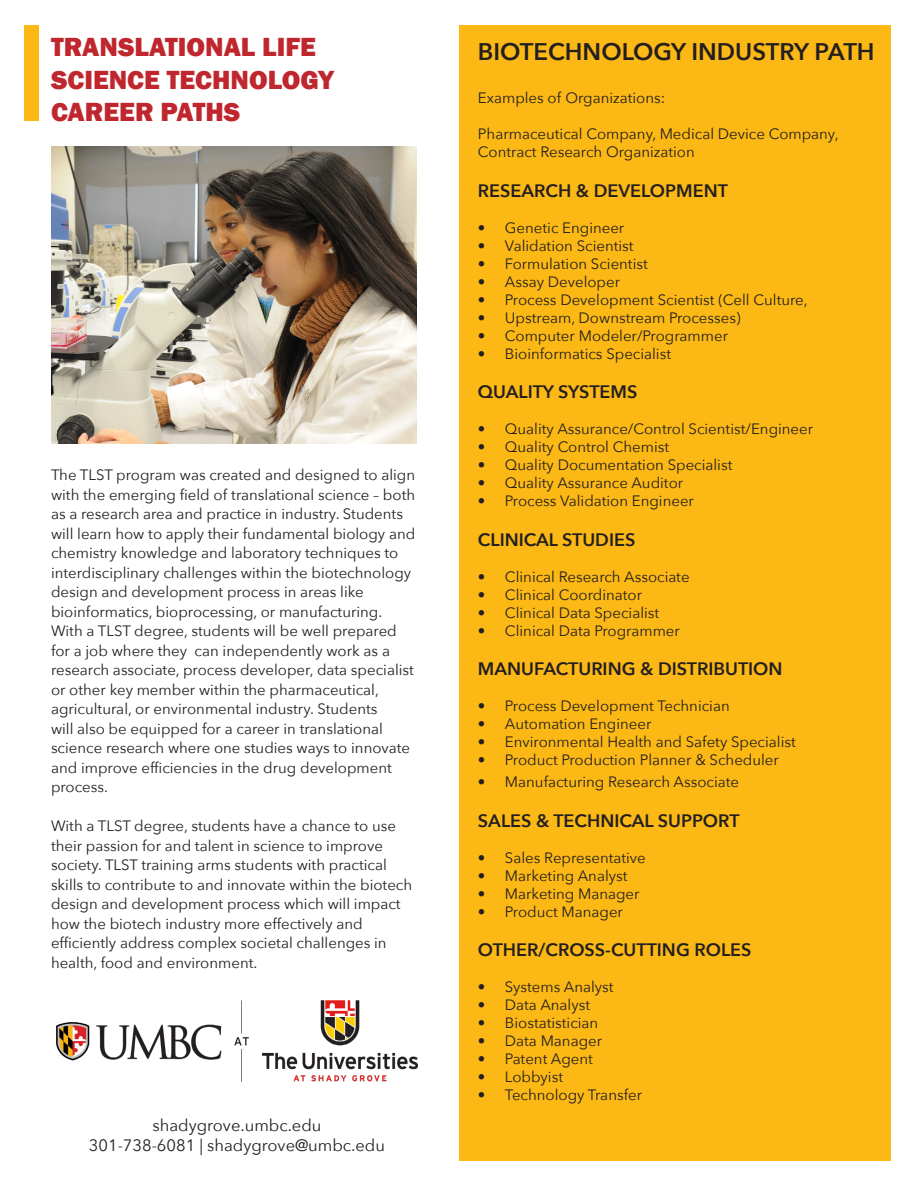
<style>
.page{position:relative;width:918px;height:1188px;background:#fff}
.page>*{position:absolute;margin:0;border:0;box-sizing:border-box;transform-origin:0 0}
.t1{font:800 27px "Franklin Gothic";color:#c0262d}
.t2{font:600 24px "Avenir Next";color:#231f20}
.t3{font:600 18px "Avenir Next";color:#231f20}
.t4{font:16.5px "Avenir Next";color:#231f20}
.t5{font:15px/19.5px "Avenir Next";color:#231f20}
</style>
<div class="page">
<div style="left:459px;top:26px;width:432px;height:1135px;background:#fcb814"></div>
<div style="left:24px;top:26px;width:14px;height:95px;background:#fcb814"></div>
<img style="left:57px;top:1000px;width:360px;height:81px">
<img style="left:51px;top:146px;width:365px;height:297px">
<p class="t1" style="left:51px;top:30px;width:266px">TRANSLATIONAL LIFE</p>
<p class="t1" style="left:51px;top:62px;width:285px">SCIENCE TECHNOLOGY</p>
<p class="t1" style="left:51px;top:94px;width:191px">CAREER PATHS</p>
<p class="t5" style="left:51px;top:465px;width:366px">The TLST program was created and designed to align with the emerging field of translational science – both as a research area and practice in industry. Students will learn how to apply their fundamental biology and chemistry knowledge and laboratory techniques to interdisciplinary challenges within the biotechnology design and development process in areas like bioinformatics, bioprocessing, or manufacturing.<br>With a TLST degree, students will be well prepared for a job where they can independently work as a research associate, process developer, data specialist or other key member within the pharmaceutical, agricultural, or environmental industry. Students<br>will also be equipped for a career in translational science research where one studies ways to innovate and improve efficiencies in the drug development process.</p>
<p class="t5" style="left:51px;top:816px;width:363px">With a TLST degree, students have a chance to use their passion for and talent in science to improve society. TLST training arms students with practical skills to contribute to and innovate within the biotech design and development process which will impact how the biotech industry more effectively and efficiently address complex societal challenges in health, food and environment.</p>
<p class="t4" style="left:153px;top:1116px;width:170px">shadygrove.umbc.edu</p>
<p class="t4" style="left:89px;top:1135px;width:298px">301-738-6081 | shadygrove@umbc.edu</p>
<p class="t2" style="left:478px;top:37px;width:398px">BIOTECHNOLOGY INDUSTRY PATH</p>
<p class="t5" style="left:478px;top:88px;width:189px">Examples of Organizations:</p>
<p class="t5" style="left:478px;top:125px;width:362px;line-height:18px">Pharmaceutical Company, Medical Device Company,<br>Contract Research Organization</p>
<p class="t3" style="left:478px;top:179px;width:252px">RESEARCH &amp; DEVELOPMENT</p>
<p class="t5" style="left:478px;top:218px;width:148px">• Genetic Engineer</p>
<p class="t5" style="left:478px;top:236px;width:157px">• Validation Scientist</p>
<p class="t5" style="left:478px;top:254px;width:171px">• Formulation Scientist</p>
<p class="t5" style="left:478px;top:272px;width:144px">• Assay Developer</p>
<p class="t5" style="left:478px;top:290px;width:331px">• Process Development Scientist (Cell Culture,</p>
<p class="t5" style="left:478px;top:308px;width:264px">• Upstream, Downstream Processes)</p>
<p class="t5" style="left:478px;top:326px;width:252px">• Computer Modeler/Programmer</p>
<p class="t5" style="left:478px;top:344px;width:195px">• Bioinformatics Specialist</p>
<p class="t3" style="left:478px;top:381px;width:161px">QUALITY SYSTEMS</p>
<p class="t5" style="left:478px;top:419px;width:337px">• Quality Assurance/Control Scientist/Engineer</p>
<p class="t5" style="left:478px;top:437px;width:193px">• Quality Control Chemist</p>
<p class="t5" style="left:478px;top:455px;width:256px">• Quality Documentation Specialist</p>
<p class="t5" style="left:478px;top:473px;width:207px">• Quality Assurance Auditor</p>
<p class="t5" style="left:478px;top:491px;width:218px">• Process Validation Engineer</p>
<p class="t3" style="left:478px;top:529px;width:159px">CLINICAL STUDIES</p>
<p class="t5" style="left:478px;top:567px;width:213px">• Clinical Research Associate</p>
<p class="t5" style="left:478px;top:585px;width:166px">• Clinical Coordinator</p>
<p class="t5" style="left:478px;top:603px;width:183px">• Clinical Data Specialist</p>
<p class="t5" style="left:478px;top:621px;width:204px">• Clinical Data Programmer</p>
<p class="t3" style="left:478px;top:658px;width:306px">MANUFACTURING &amp; DISTRIBUTION</p>
<p class="t5" style="left:478px;top:696px;width:253px">• Process Development Technician</p>
<p class="t5" style="left:478px;top:714px;width:175px">• Automation Engineer</p>
<p class="t5" style="left:478px;top:732px;width:319px">• Environmental Health and Safety Specialist</p>
<p class="t5" style="left:478px;top:750px;width:303px">• Product Production Planner &amp; Scheduler</p>
<p class="t5" style="left:478px;top:772px;width:263px">• Manufacturing Research Associate</p>
<p class="t3" style="left:478px;top:809px;width:263px">SALES &amp; TECHNICAL SUPPORT</p>
<p class="t5" style="left:478px;top:848px;width:169px">• Sales Representative</p>
<p class="t5" style="left:478px;top:866px;width:151px">• Marketing Analyst</p>
<p class="t5" style="left:478px;top:884px;width:163px">• Marketing Manager</p>
<p class="t5" style="left:478px;top:902px;width:147px">• Product Manager</p>
<p class="t3" style="left:478px;top:939px;width:275px">OTHER/CROSS-CUTTING ROLES</p>
<p class="t5" style="left:478px;top:977px;width:137px">• Systems Analyst</p>
<p class="t5" style="left:478px;top:995px;width:114px">• Data Analyst</p>
<p class="t5" style="left:478px;top:1013px;width:122px">• Biostatistician</p>
<p class="t5" style="left:478px;top:1031px;width:126px">• Data Manager</p>
<p class="t5" style="left:478px;top:1049px;width:116px">• Patent Agent</p>
<p class="t5" style="left:478px;top:1067px;width:87px">• Lobbyist</p>
<p class="t5" style="left:478px;top:1085px;width:166px">• Technology Transfer</p>
</div>
